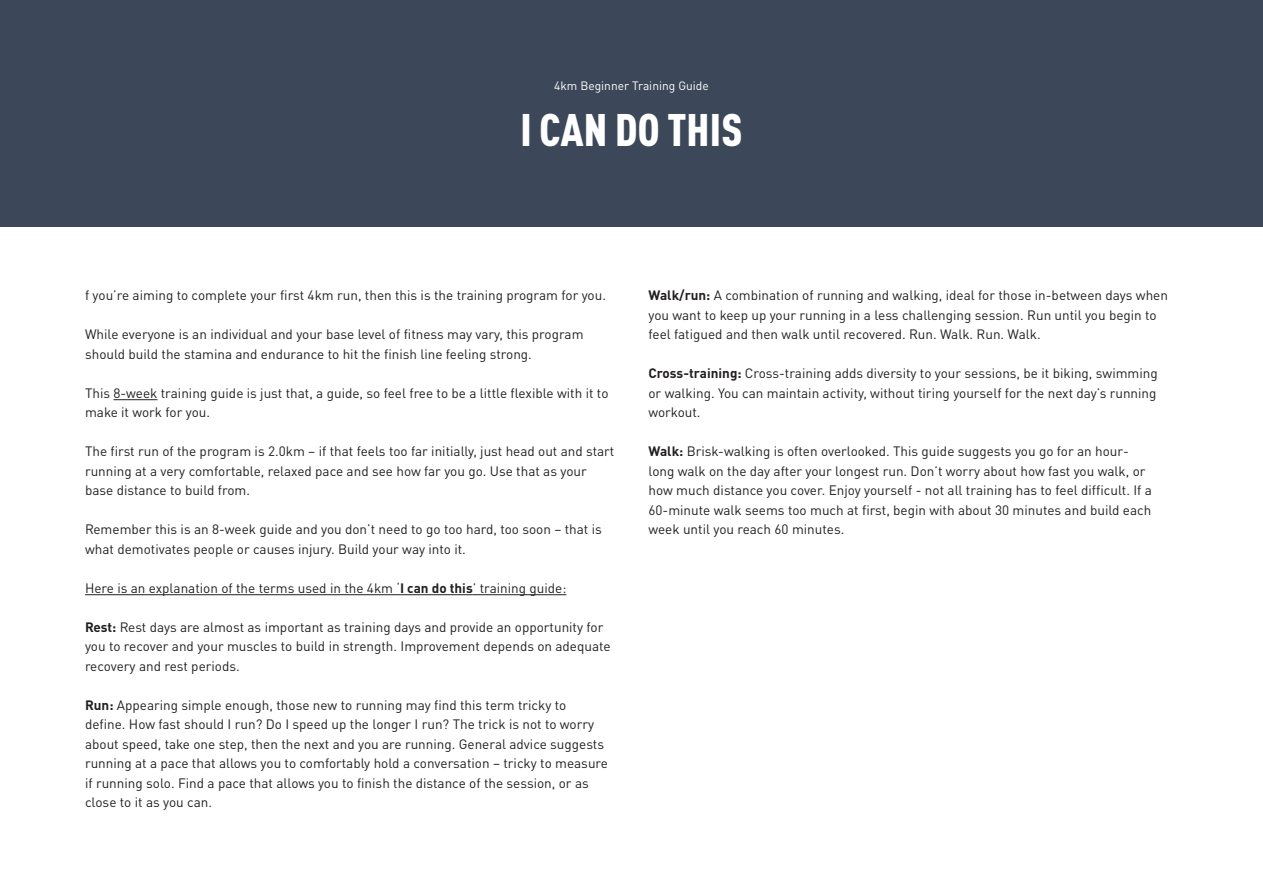
<style>
.page{position:relative;width:1263px;height:893px;background:#fff}
.page>*{position:absolute;margin:0;border:0;box-sizing:border-box;transform-origin:0 0}
.t1{font:900 condensed 45px "DIN Pro";letter-spacing:.005em;color:#fff}
.t2{font:13.5px/19.5px "DINOT";color:#231f20}
.t3{font:12px "DINOT";color:#fff}
.s1{font-weight:700}
</style>
<div class="page">
<div style="left:0;top:0;width:1263px;height:226px;background:#3c4859"></div>
<hr style="left:113px;top:399px;width:44px;height:1px;background:#231f20">
<hr style="left:85px;top:594px;width:315px;height:1px;background:#231f20">
<hr style="left:400px;top:594px;width:73px;height:1px;background:#231f20">
<hr style="left:473px;top:594px;width:93px;height:1px;background:#231f20">
<p class="t3" style="left:554px;top:78px;width:156px">4km Beginner Training Guide</p>
<h1 class="t1" style="left:520px;top:94px;width:223px">I CAN DO THIS</h1>
<p class="t2" style="left:85px;top:285px;width:522px">f you’re aiming to complete your first 4km run, then this is the training program for you.</p>
<p class="t2" style="left:85px;top:324px;width:500px">While everyone is an individual and your base level of fitness may vary, this program should build the stamina and endurance to hit the finish line feeling strong.</p>
<p class="t2" style="left:85px;top:383px;width:525px">This 8-week training guide is just that, a guide, so feel free to be a little flexible with it to make it work for you.</p>
<p class="t2" style="left:85px;top:441px;width:531px">The first run of the program is 2.0km – if that feels too far initially, just head out and start running at a very comfortable, relaxed pace and see how far you go. Use that as your base distance to build from.</p>
<p class="t2" style="left:85px;top:519px;width:518px">Remember this is an 8-week guide and you don’t need to go too hard, too soon – that is what demotivates people or causes injury. Build your way into it.</p>
<p class="t2" style="left:85px;top:578px;width:483px">Here is an explanation of the terms used in the 4km ‘<span class="s1">I can do this</span>’ training guide:</p>
<p class="t2" style="left:85px;top:617px;width:527px"><span class="s1">Rest:</span> Rest days are almost as important as training days and provide an opportunity for you to recover and your muscles to build in strength. Improvement depends on adequate recovery and rest periods.</p>
<p class="t2" style="left:85px;top:695px;width:524px"><span class="s1">Run:</span> Appearing simple enough, those new to running may find this term tricky to define. How fast should I run? Do I speed up the longer I run? The trick is not to worry about speed, take one step, then the next and you are running. General advice suggests running at a pace that allows you to comfortably hold a conversation – tricky to measure if running solo. Find a pace that allows you to finish the distance of the session, or as close to it as you can.</p>
<p class="t2" style="left:648px;top:285px;width:521px"><span class="s1">Walk/run:</span> A combination of running and walking, ideal for those in-between days when you want to keep up your running in a less challenging session. Run until you begin to feel fatigued and then walk until recovered. Run. Walk. Run. Walk.</p>
<p class="t2" style="left:648px;top:363px;width:511px;text-align:justify"><span class="s1">Cross-training:</span> Cross-training adds diversity to your sessions, be it biking, swimming or walking. You can maintain activity, without tiring yourself for the next day’s running workout.</p>
<p class="t2" style="left:648px;top:441px;width:505px"><span class="s1">Walk:</span> Brisk-walking is often overlooked. This guide suggests you go for an hour&shy;long walk on the day after your longest run. Don’t worry about how fast you walk, or how much distance you cover. Enjoy yourself - not all training has to feel difficult. If a 60-minute walk seems too much at first, begin with about 30 minutes and build each week until you reach 60 minutes.</p>
</div>
